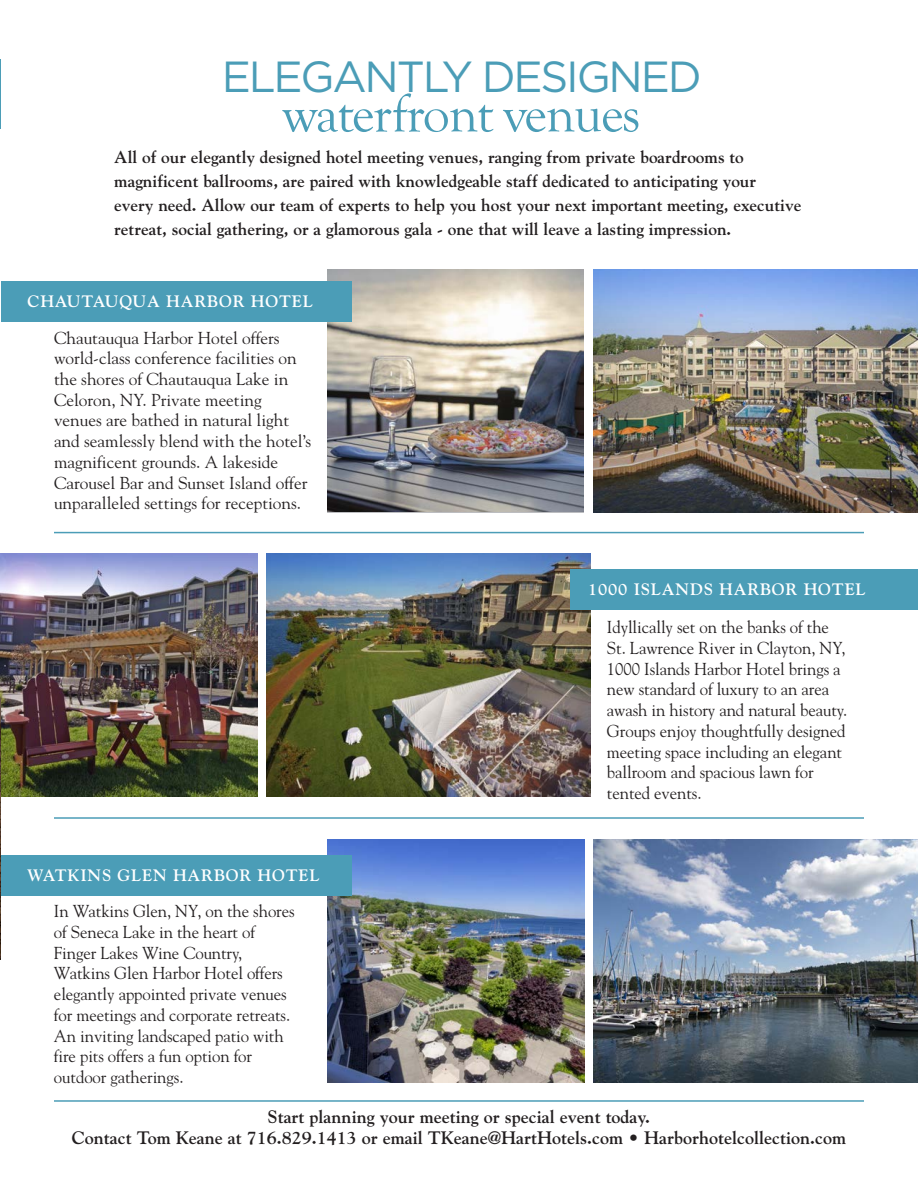
<style>
.page{position:relative;width:918px;height:1188px;background:#fff}
.page>*{position:absolute;margin:0;border:0;box-sizing:border-box;transform-origin:0 0}
.t1{font:54px "Goudy Old Style T";letter-spacing:-.025em;color:#4b9db7}
.t2{font:43.5px "Gotham";letter-spacing:-.05em;color:#4b9db7}
.t3{font:700 18px/21.6px "Goudy";color:#231f20;text-align:center}
.t4{font:17.25px/20.7px "Goudy";letter-spacing:-.005em;color:#231f20}
.t5{font:700 17.25px/24px "Goudy";color:#231f20}
.t6{font:700 16.5px "Goudy";letter-spacing:.05em;color:#fff}
</style>
<div class="page">
<img style="left:266px;top:554px;width:324px;height:243px">
<div style="left:571px;top:569px;width:347px;height:40px;background:#4b9db7"></div>
<img style="left:1px;top:554px;width:256px;height:243px">
<img style="left:594px;top:270px;width:324px;height:243px">
<img style="left:327px;top:270px;width:257px;height:241px">
<div style="left:1px;top:281px;width:351px;height:41px;background:#4b9db7"></div>
<hr style="left:54px;top:532px;width:810px;height:1px;background:#4b9db7">
<hr style="left:54px;top:817px;width:810px;height:2px;background:#4b9db7">
<img style="left:594px;top:839px;width:324px;height:243px">
<img style="left:328px;top:839px;width:256px;height:243px">
<div style="left:1px;top:855px;width:351px;height:40px;background:#4b9db7"></div>
<hr style="left:54px;top:1100px;width:810px;height:2px;background:#4b9db7">
<hr style="left:0;top:59px;width:1px;height:70px;background:#4b9db7">
<img style="left:0;top:699px;width:1px;height:260px">
<h2 class="t2" style="left:222px;top:52px;width:482px">ELEGANTLY DESIGNED</h2>
<h1 class="t1" style="left:283px;top:81px;width:359px">waterfront venues</h1>
<p class="t5" style="left:114px;top:145px;width:689px">All of our elegantly designed hotel meeting venues, ranging from private boardrooms to magnificent ballrooms, are paired with knowledgeable staff dedicated to anticipating your<br>every need. Allow our team of experts to help you host your next important meeting, executive retreat, social gathering, or a glamorous gala - one that will leave a lasting impression.</p>
<p class="t6" style="left:28px;top:292px;width:287px">CHAUTAUQUA HARBOR HOTEL</p>
<p class="t4" style="left:54px;top:327px;width:259px">Chautauqua Harbor Hotel offers world-class conference facilities on the shores of Chautauqua Lake in Celoron, NY. Private meeting venues are bathed in natural light and seamlessly blend with the hotel’s magnificent grounds. A lakeside Carousel Bar and Sunset Island offer unparalleled settings for receptions.</p>
<p class="t6" style="left:27px;top:865px;width:294px">WATKINS GLEN HARBOR HOTEL</p>
<p class="t4" style="left:54px;top:901px;width:242px">In Watkins Glen, NY, on the shores of Seneca Lake in the heart of<br>Finger Lakes Wine Country,<br>Watkins Glen Harbor Hotel offers elegantly appointed private venues for meetings and corporate retreats.<br>An inviting landscaped patio with fire pits offers a fun option for outdoor gatherings.</p>
<p class="t6" style="left:588px;top:579px;width:279px">1000 ISLANDS HARBOR HOTEL</p>
<p class="t4" style="left:607px;top:617px;width:242px">Idyllically set on the banks of the<br>St. Lawrence River in Clayton, NY,<br>1000 Islands Harbor Hotel brings a new standard of luxury to an area awash in history and natural beauty.<br>Groups enjoy thoughtfully designed meeting space including an elegant ballroom and spacious lawn for tented events.</p>
<p class="t3" style="left:72px;top:1106px;width:776px">Start planning your meeting or special event today.<br>Contact Tom Keane at 716.829.1413 or email TKeane@HartHotels.com • Harborhotelcollection.com</p>
</div>
